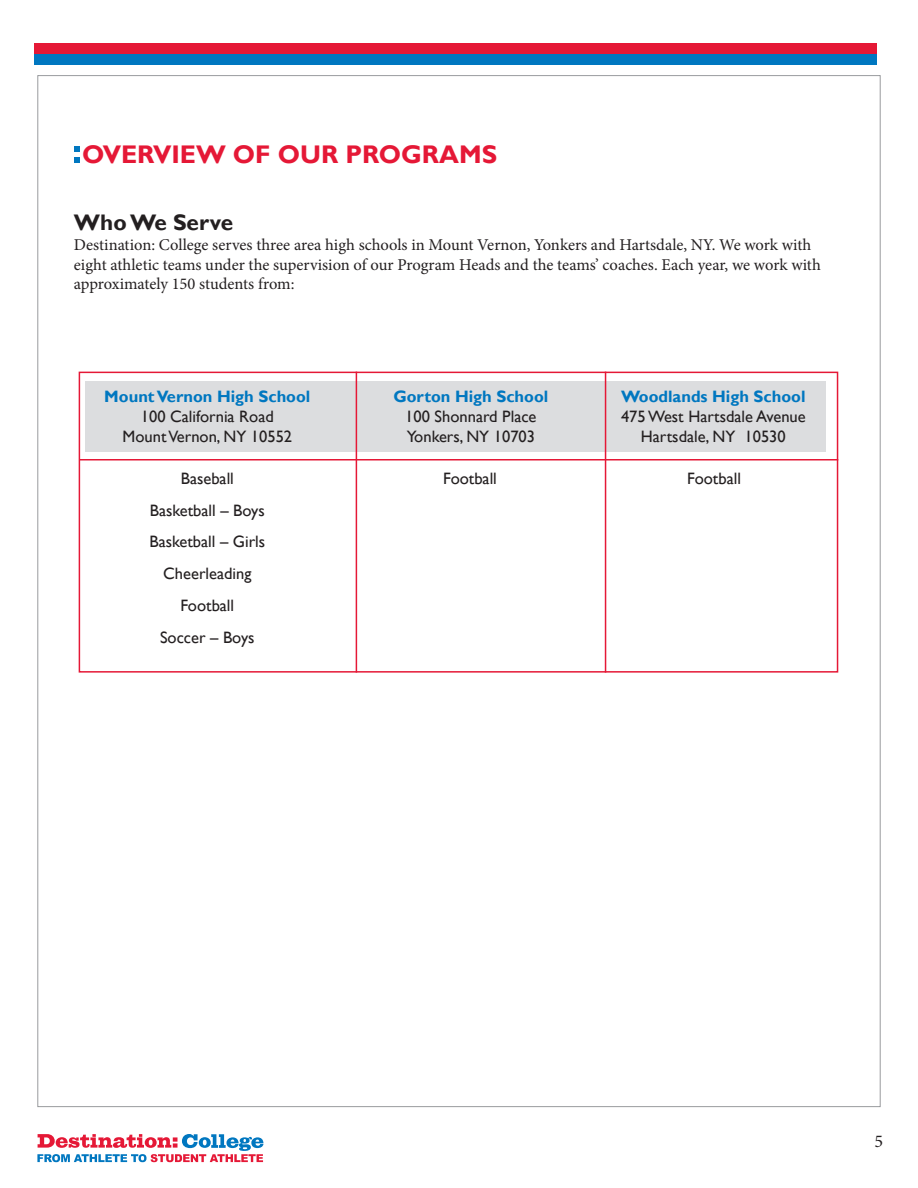
<style>
.page{position:relative;width:918px;height:1188px;background:#fff}
.page>*{position:absolute;margin:0;border:0;box-sizing:border-box;transform-origin:0 0}
.t1{font:700 25.5px "Gill Sans";color:#e51836}
.t2{font:700 22.5px "Gill Sans";color:#231f20}
.t3{font:18px "Minion Pro";color:#231f20}
.t4{font:16.5px/19.8px "Minion Pro";color:#231f20}
.t5{font:16.5px/31.8px "Gill Sans";color:#231f20;text-align:center}
.t6{font:700 16.5px "Gill Sans";color:#0077c0}
</style>
<div class="page">
<svg style="left:37px;top:1134px;width:226px;height:28px"></svg>
<div style="left:35px;top:43px;width:842px;height:11px;background:#e51836"></div>
<div style="left:35px;top:54px;width:842px;height:11px;background:#0077c0"></div>
<div style="left:79px;top:372px;width:759px;height:301px;border:2px solid #e51836"></div>
<div style="left:85px;top:381px;width:741px;height:70px;background:#dcdddf"></div>
<svg style="left:74px;top:146px;width:5px;height:5px"></svg>
<svg style="left:74px;top:157px;width:5px;height:6px"></svg>
<hr style="left:79px;top:459px;width:759px;height:1px;background:#e51836">
<hr style="left:356px;top:372px;width:1px;height:301px;background:#e51836">
<hr style="left:605px;top:372px;width:1px;height:301px;background:#e51836">
<h1 class="t1" style="left:82px;top:140px;width:416px">OVERVIEW OF OUR PROGRAMS</h1>
<h2 class="t2" style="left:74px;top:209px;width:161px">Who We Serve</h2>
<p class="t4" style="left:74px;top:235px;width:748px">Destination: College serves three area high schools in Mount Vernon, Yonkers and Hartsdale, NY. We work with eight athletic teams under the supervision of our Program Heads and the teams’ coaches. Each year, we work with approximately 150 students from:</p>
<p class="t6" style="left:104px;top:387px;width:208px">Mount Vernon High School</p>
<p class="t5" style="left:123px;top:406px;width:171px;line-height:19.8px">100 California Road<br>Mount Vernon, NY 10552</p>
<p class="t6" style="left:393px;top:387px;width:156px">Gorton High School</p>
<p class="t5" style="left:405px;top:406px;width:133px;line-height:19.8px;text-align:left">100 Shonnard Place<br>Yonkers, NY 10703</p>
<p class="t6" style="left:621px;top:387px;width:186px">Woodlands High School</p>
<p class="t5" style="left:621px;top:406px;width:186px;line-height:19.8px">475 West Hartsdale Avenue<br>Hartsdale, NY 10530</p>
<p class="t5" style="left:149px;top:462px;width:117px">Baseball<br>Basketball – Boys<br>Basketball – Girls<br>Cheerleading<br>Football<br>Soccer – Boys</p>
<p class="t5" style="left:443px;top:462px;width:55px">Football</p>
<p class="t5" style="left:687px;top:462px;width:55px">Football</p>
<p class="t3" style="left:875px;top:1129px;width:10px">5</p>
</div>
